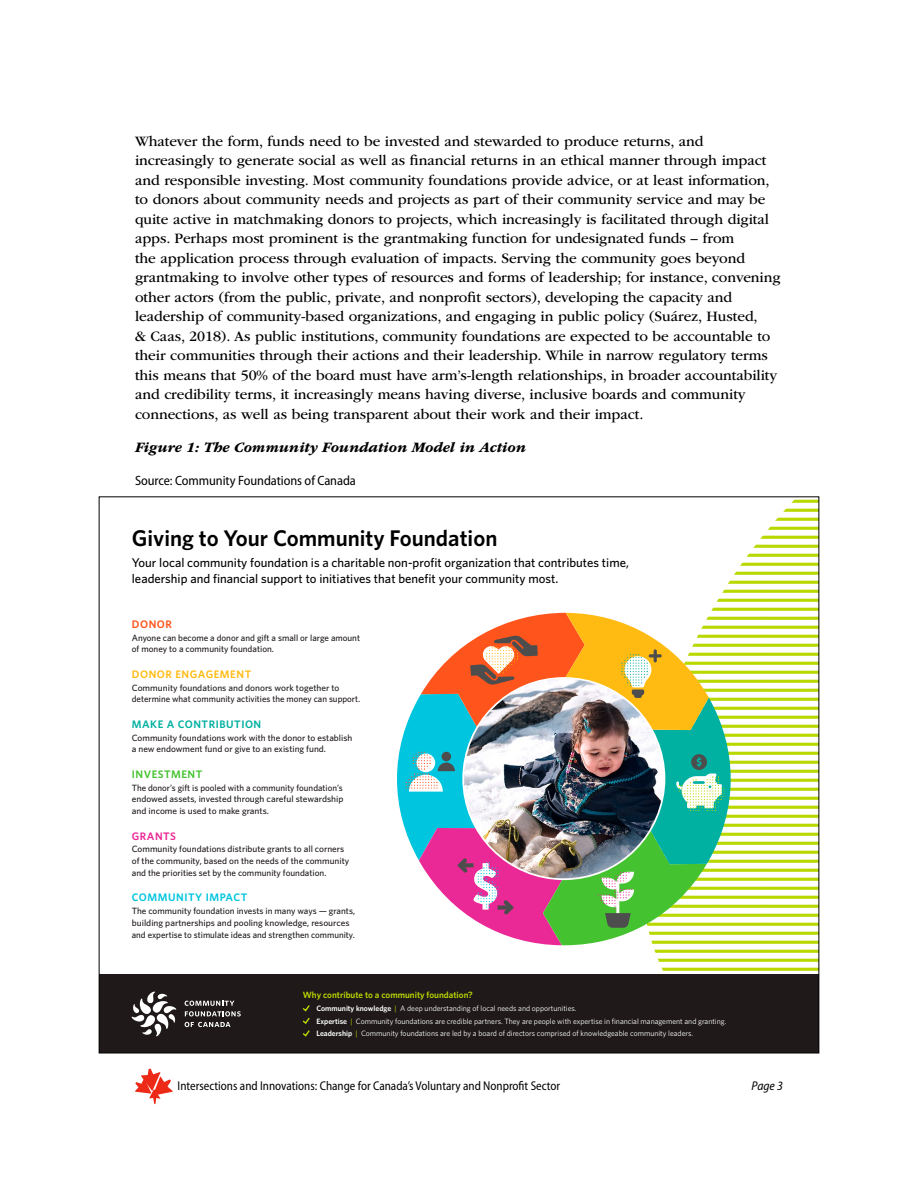
<style>
.page{position:relative;width:918px;height:1188px;background:#fff}
.page>*{position:absolute;margin:0;border:0;box-sizing:border-box;transform-origin:0 0}
.t1{font:600 22.65px "Whitney";color:#000}
.Body_txt{font:15px/19.5px "ITC Garamond Std";letter-spacing:-.005em;color:#000}
.Figure_Table_Title{font:italic 700 15px "ITC Garamond Std";letter-spacing:-.005em;color:#000}
.Figure_Table_Title-2{font:semi-condensed 13.5px "Myriad Pro";letter-spacing:-.005em;color:#000}
.t2{font:500 12.75px/16.4px "Whitney";color:#000}
.t3{font:semi-condensed 12.75px "Myriad Pro";color:#000;scale:.95 1}
.t4{font:italic semi-condensed 12.75px "Myriad Pro";color:#000}
.t5{font:600 10.95px "Whitney";letter-spacing:.05em;color:#00b0a0}
.t6{font:600 10.95px "Whitney";letter-spacing:.05em;color:#ffbb12}
.t7{font:600 10.95px "Whitney";letter-spacing:.05em;color:#00c5de}
.t8{font:600 10.95px "Whitney";letter-spacing:.05em;color:#45c230}
.t9{font:600 10.95px "Whitney";letter-spacing:.05em;color:#eb2996}
.t10{font:600 10.95px "Whitney";letter-spacing:.05em;color:#ff541b}
.t11{font:500 9.15px/11.9px "Whitney";color:#1f191a}
.t12{font:600 9.15px "Whitney";color:#b9d800}
.t13{font:7.65px/12.8px "Whitney";color:#fff}
.s1{font-weight:600}
.s2{color:#b9d800}
</style>
<div class="page">
<svg style="left:135px;top:1069px;width:38px;height:35px"></svg>
<svg style="left:606px;top:499px;width:211px;height:476px"></svg>
<img style="left:397px;top:613px;width:341px;height:332px">
<div style="left:99px;top:975px;width:720px;height:78px;background:#1f191a"></div>
<svg style="left:131px;top:992px;width:45px;height:44px"></svg>
<svg style="left:185px;top:1001px;width:56px;height:15px"></svg>
<svg style="left:185px;top:1022px;width:45px;height:5px"></svg>
<svg style="left:302px;top:1005px;width:8px;height:32px"></svg>
<p class="Body_txt" style="left:135px;top:131px;width:647px">Whatever the form, funds need to be invested and stewarded to produce returns, and increasingly to generate social as well as financial returns in an ethical manner through impact and responsible investing. Most community foundations provide advice, or at least information, to donors about community needs and projects as part of their community service and may be quite active in matchmaking donors to projects, which increasingly is facilitated through digital apps. Perhaps most prominent is the grantmaking function for undesignated funds – from<br>the application process through evaluation of impacts. Serving the community goes beyond grantmaking to involve other types of resources and forms of leadership; for instance, convening other actors (from the public, private, and nonprofit sectors), developing the capacity and leadership of community-based organizations, and engaging in public policy (Suárez, Husted,<br>&amp; Caas, 2018). As public institutions, community foundations are expected to be accountable to their communities through their actions and their leadership. While in narrow regulatory terms this means that 50% of the board must have arm’s-length relationships, in broader accountability and credibility terms, it increasingly means having diverse, inclusive boards and community connections, as well as being transparent about their work and their impact.</p>
<p class="Figure_Table_Title" style="left:135px;top:439px;width:393px">Figure 1: The Community Foundation Model in Action</p>
<p class="Figure_Table_Title-2" style="left:135px;top:472px;width:223px">Source: Community Foundations of Canada</p>
<p class="t1" style="left:132px;top:524px;width:367px">Giving to Your Community Foundation</p>
<p class="t2" style="left:132px;top:554px;width:499px">Your local community foundation is a charitable non-profit organization that contributes time, leadership and financial support to initiatives that benefit your community most.</p>
<p class="t10" style="left:132px;top:617px;width:42px">DONOR</p>
<p class="t11" style="left:132px;top:631px;width:230px">Anyone can become a donor and gift a small or large amount of money to a community foundation.</p>
<p class="t6" style="left:132px;top:667px;width:121px">DONOR ENGAGEMENT</p>
<p class="t11" style="left:132px;top:681px;width:230px">Community foundations and donors work together to determine what community activities the money can support.</p>
<p class="t5" style="left:132px;top:717px;width:131px">MAKE A CONTRIBUTION</p>
<p class="t11" style="left:132px;top:731px;width:222px">Community foundations work with the donor to establish a new endowment fund or give to an existing fund.</p>
<p class="t8" style="left:132px;top:767px;width:72px">INVESTMENT</p>
<p class="t11" style="left:132px;top:781px;width:213px;text-align:justify">The donor’s gift is pooled with a community foundation’s endowed assets, invested through careful stewardship and income is used to make grants.</p>
<p class="t9" style="left:132px;top:829px;width:46px">GRANTS</p>
<p class="t11" style="left:132px;top:843px;width:219px">Community foundations distribute grants to all corners of the community, based on the needs of the community and the priorities set by the community foundation.</p>
<p class="t7" style="left:132px;top:891px;width:117px">COMMUNITY IMPACT</p>
<p class="t11" style="left:132px;top:905px;width:225px">The community foundation invests in many ways — grants, building partnerships and pooling knowledge, resources and expertise to stimulate ideas and strengthen community.</p>
<p class="t12" style="left:303px;top:989px;width:172px">Why contribute to a community foundation?</p>
<p class="t13" style="left:316px;top:1002px;width:411px"><span class="s1">Community knowledge</span> <span class="s2">|</span> A deep understanding of local needs and opportunities.<br><span class="s1">Expertise</span> <span class="s2">|</span> Community foundations are credible partners. They are people with expertise in financial management and granting.<br><span class="s1">Leadership</span> <span class="s2">|</span> Community foundations are led by a board of directors comprised of knowledgeable community leaders.</p>
<p class="t3" style="left:178px;top:1077px;width:404px">Intersections and Innovations: Change for Canada’s Voluntary and Nonprofit Sector</p>
<p class="t4" style="left:752px;top:1078px;width:33px">Page 3</p>
</div>
